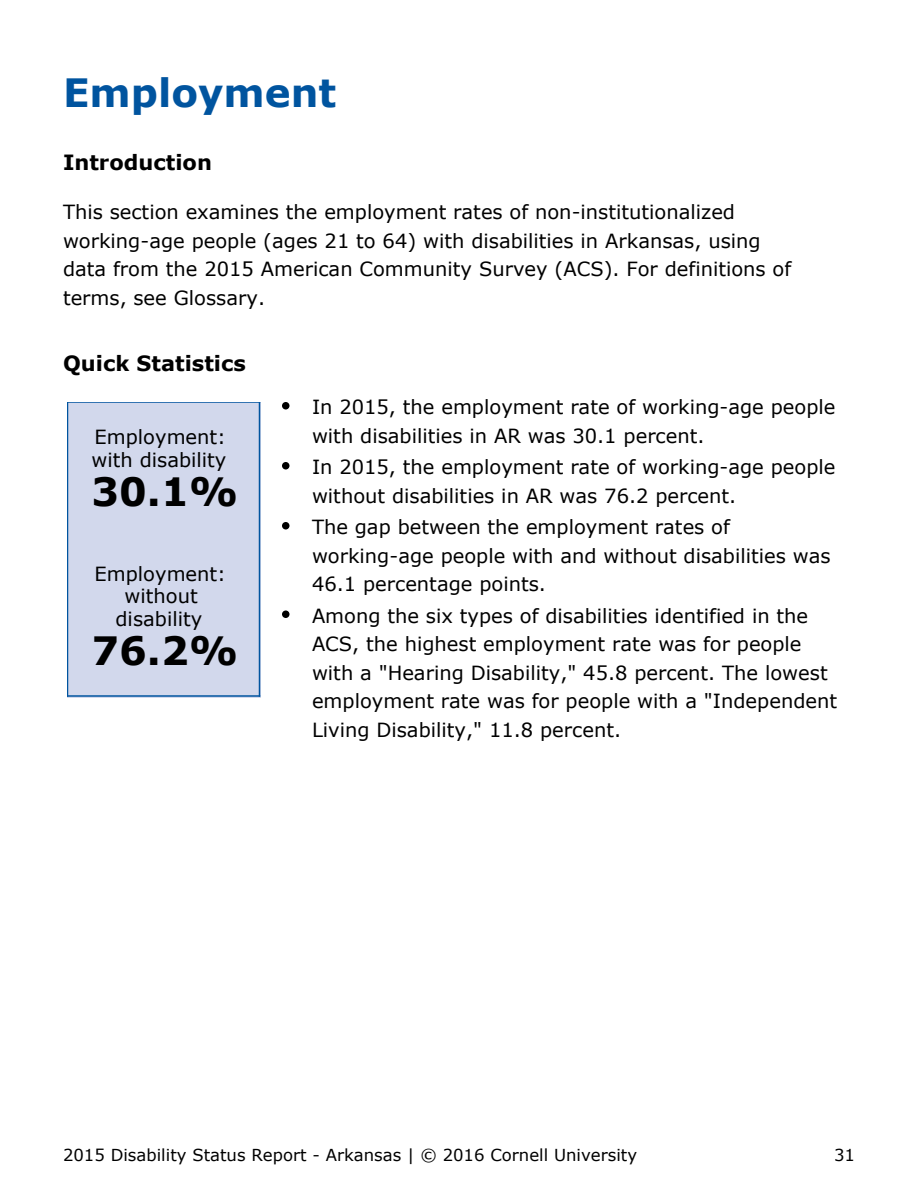
<style>
.page{position:relative;width:918px;height:1188px;background:#fff}
.page>*{position:absolute;margin:0;border:0;box-sizing:border-box;transform-origin:0 0}
.t1{font:700 39px "Verdana";color:#00549f}
.t2{font:700 39px "Verdana";color:#000}
.t3{font:700 21px "Verdana";color:#000}
.t4{font:19.5px/28.5px "Verdana";color:#000}
.t5{font:16.5px "Verdana";color:#000}
</style>
<div class="page">
<div style="left:68px;top:402px;width:193px;height:296px;background:#d2d8ec"></div>
<hr style="left:68px;top:402px;width:192px;height:1px;background:#00549f">
<hr style="left:68px;top:695px;width:192px;height:2px;background:#00549f">
<hr style="left:68px;top:402px;width:1px;height:294px;background:#00549f">
<hr style="left:259px;top:402px;width:1px;height:294px;background:#00549f">
<div style="left:282px;top:402px;width:8px;height:8px;background:#000;border-radius:50%"></div>
<div style="left:282px;top:462px;width:8px;height:8px;background:#000;border-radius:50%"></div>
<div style="left:282px;top:522px;width:8px;height:8px;background:#000;border-radius:50%"></div>
<div style="left:282px;top:610px;width:8px;height:8px;background:#000;border-radius:50%"></div>
<h1 class="t1" style="left:63px;top:77px;width:275px">Employment</h1>
<p class="t3" style="left:63px;top:153px;width:150px">Introduction</p>
<p class="t4" style="left:63px;top:199px;width:730px">This section examines the employment rates of non-institutionalized working-age people (ages 21 to 64) with disabilities in Arkansas, using data from the 2015 American Community Survey (ACS). For definitions of terms, see Glossary.</p>
<p class="t3" style="left:63px;top:354px;width:184px">Quick Statistics</p>
<p class="t4" style="left:92px;top:427px;width:136px;line-height:22.5px">Employment: with disability</p>
<h1 class="t2" style="left:92px;top:476px;width:148px">30.1%</h1>
<p class="t4" style="left:94px;top:564px;width:133px;line-height:22.5px;text-align:center">Employment: without disability</p>
<h1 class="t2" style="left:92px;top:635px;width:148px">76.2%</h1>
<p class="t4" style="left:312px;top:394px;width:525px">In 2015, the employment rate of working-age people with disabilities in AR was 30.1 percent.</p>
<p class="t4" style="left:312px;top:454px;width:525px">In 2015, the employment rate of working-age people without disabilities in AR was 76.2 percent.</p>
<p class="t4" style="left:312px;top:514px;width:520px">The gap between the employment rates of working-age people with and without disabilities was<br>46.1 percentage points.</p>
<p class="t4" style="left:312px;top:603px;width:527px">Among the six types of disabilities identified in the ACS, the highest employment rate was for people with a "Hearing Disability," 45.8 percent. The lowest employment rate was for people with a "Independent Living Disability," 11.8 percent.</p>
<p class="t5" style="left:63px;top:1148px;width:576px">2015 Disability Status Report - Arkansas | © 2016 Cornell University</p>
<p class="t5" style="left:834px;top:1148px;width:22px">31</p>
</div>
